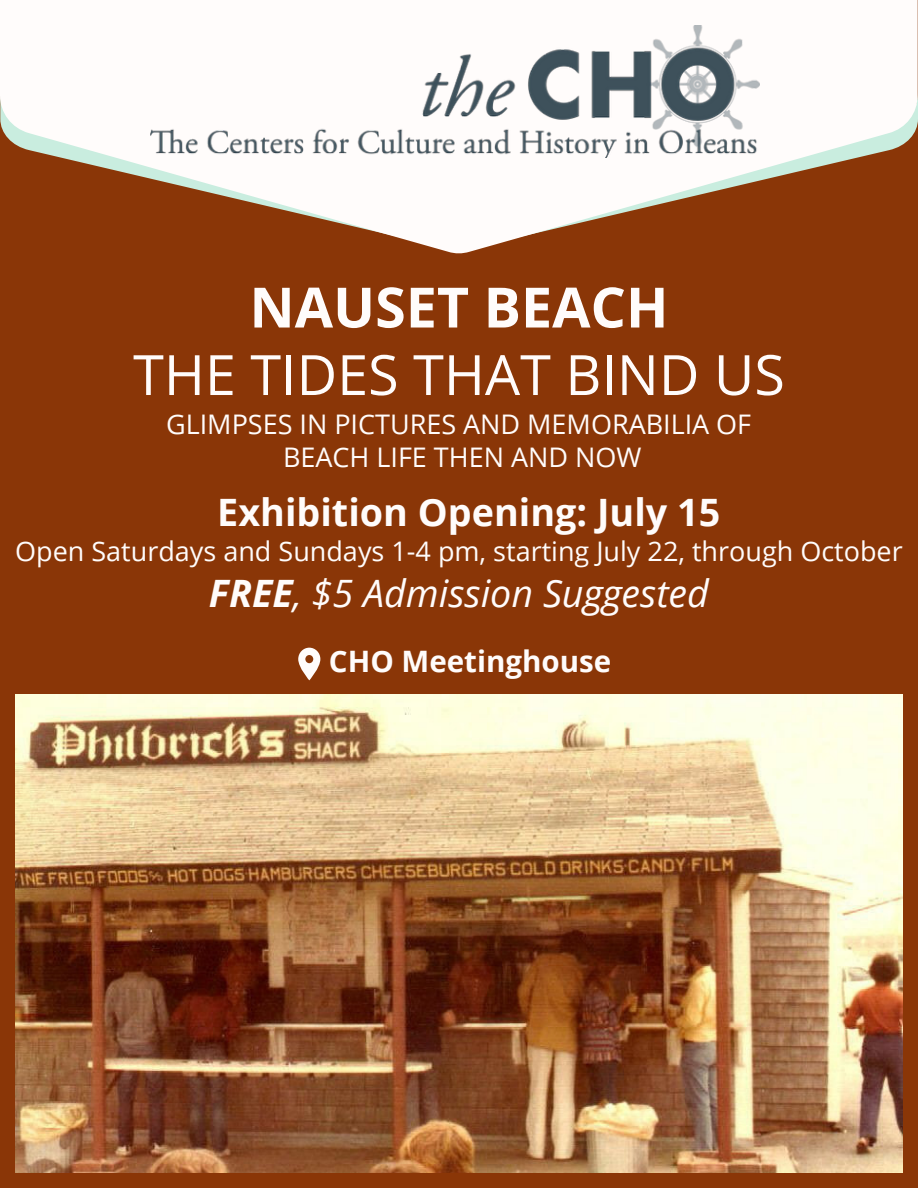
<style>
.page{position:relative;width:918px;height:1188px;background:#8a3607}
.page>*{position:absolute;margin:0;border:0;box-sizing:border-box;transform-origin:0 0}
.t1{font:55.65px "Open Sans";color:#fffcfb}
.t2{font:700 55.65px "Open Sans";color:#fffcfb}
.t3{font:italic 37.8px "Open Sans";color:#fffcfb}
.t4{font:700 37.8px "Open Sans";color:#fffcfb}
.t5{font:700 29.55px "Open Sans";color:#fffcfb}
.t6{font:27px "Open Sans";color:#fffcfb}
.s1{font-weight:700}
</style>
<div class="page">
<svg style="left:298px;top:648px;width:22px;height:32px"></svg>
<svg style="left:0;top:0;width:918px;height:254px;fill:#fffcfb"></svg>
<img style="left:151px;top:26px;width:608px;height:131px">
<img style="left:16px;top:694px;width:886px;height:478px">
<p class="t2" style="left:249px;top:268px;width:421px">NAUSET BEACH</p>
<p class="t1" style="left:133px;top:336px;width:653px">THE TIDES THAT BIND US</p>
<p class="t6" style="left:166px;top:406px;width:587px">GLIMPSES IN PICTURES AND MEMORABILIA OF</p>
<p class="t6" style="left:283px;top:438px;width:360px">BEACH LIFE THEN AND NOW</p>
<p class="t4" style="left:217px;top:485px;width:504px">Exhibition Opening: July 15</p>
<p class="t6" style="left:15px;top:532px;width:889px">Open Saturdays and Sundays 1-4 pm, starting July 22, through October</p>
<p class="t3" style="left:209px;top:566px;width:501px"><span class="s1">FREE</span>, $5 Admission Suggested</p>
<p class="t5" style="left:329px;top:641px;width:284px">CHO Meetinghouse</p>
</div>
